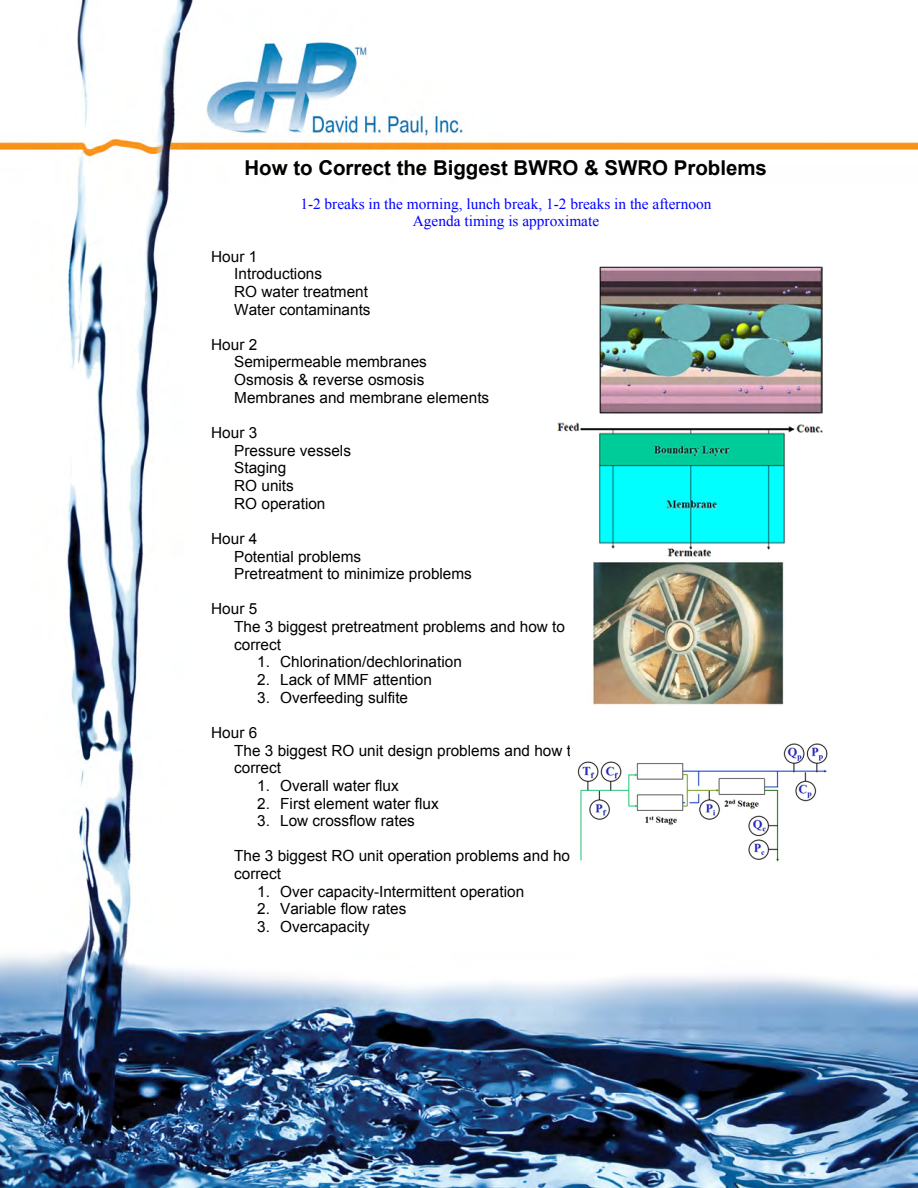
<style>
.page{position:relative;width:918px;height:1188px;background:#fff}
.page>*{position:absolute;margin:0;border:0;box-sizing:border-box;transform-origin:0 0}
.t1{font:700 20.55px "Arial";color:#000}
.t2{font:15.3px/17.7px "Arial";color:#000}
.t3{font:15.3px/17.7px "Times New Roman";color:#00f;text-align:center}
</style>
<div class="page">
<img style="left:0;top:0;width:918px;height:1188px">
<img style="left:599px;top:266px;width:224px;height:148px">
<img style="left:553px;top:420px;width:270px;height:139px">
<img style="left:590px;top:560px;width:196px;height:145px">
<img style="left:571px;top:734px;width:259px;height:133px">
<h1 class="t1" style="left:245px;top:154px;width:524px">How to Correct the Biggest BWRO &amp; SWRO Problems</h1>
<p class="t3" style="left:300px;top:194px;width:413px">1-2 breaks in the morning, lunch break, 1-2 breaks in the afternoon<br>Agenda timing is approximate</p>
<p class="t2" style="left:234px;top:247px;width:138px;text-indent:-23px">Hour 1<br>Introductions<br>RO water treatment<br>Water contaminants</p>
<p class="t2" style="left:234px;top:336px;width:257px;text-indent:-23px">Hour 2<br>Semipermeable membranes<br>Osmosis &amp; reverse osmosis<br>Membranes and membrane elements</p>
<p class="t2" style="left:234px;top:424px;width:118px;text-indent:-23px">Hour 3<br>Pressure vessels<br>Staging<br>RO units<br>RO operation</p>
<p class="t2" style="left:234px;top:530px;width:239px;text-indent:-23px">Hour 4<br>Potential problems<br>Pretreatment to minimize problems</p>
<p class="t2" style="left:234px;top:600px;width:332px;text-indent:-23px">Hour 5<br>The 3 biggest pretreatment problems and how to correct</p>
<p class="t2" style="left:257px;top:653px;width:206px">1. Chlorination/dechlorination</p>
<p class="t2" style="left:257px;top:671px;width:176px">2. Lack of MMF attention</p>
<p class="t2" style="left:257px;top:688px;width:152px">3. Overfeeding sulfite</p>
<p class="t2" style="left:234px;top:724px;width:347px;text-indent:-23px">Hour 6<br>The 3 biggest RO unit design problems and how to correct</p>
<p class="t2" style="left:257px;top:777px;width:143px">1. Overall water flux</p>
<p class="t2" style="left:257px;top:794px;width:183px">2. First element water flux</p>
<p class="t2" style="left:257px;top:812px;width:159px">3. Low crossflow rates</p>
<p class="t2" style="left:234px;top:847px;width:366px">The 3 biggest RO unit operation problems and how to correct</p>
<p class="t2" style="left:257px;top:882px;width:268px">1. Over capacity-Intermittent operation</p>
<p class="t2" style="left:257px;top:900px;width:151px">2. Variable flow rates</p>
<p class="t2" style="left:257px;top:918px;width:114px">3. Overcapacity</p>
</div>
